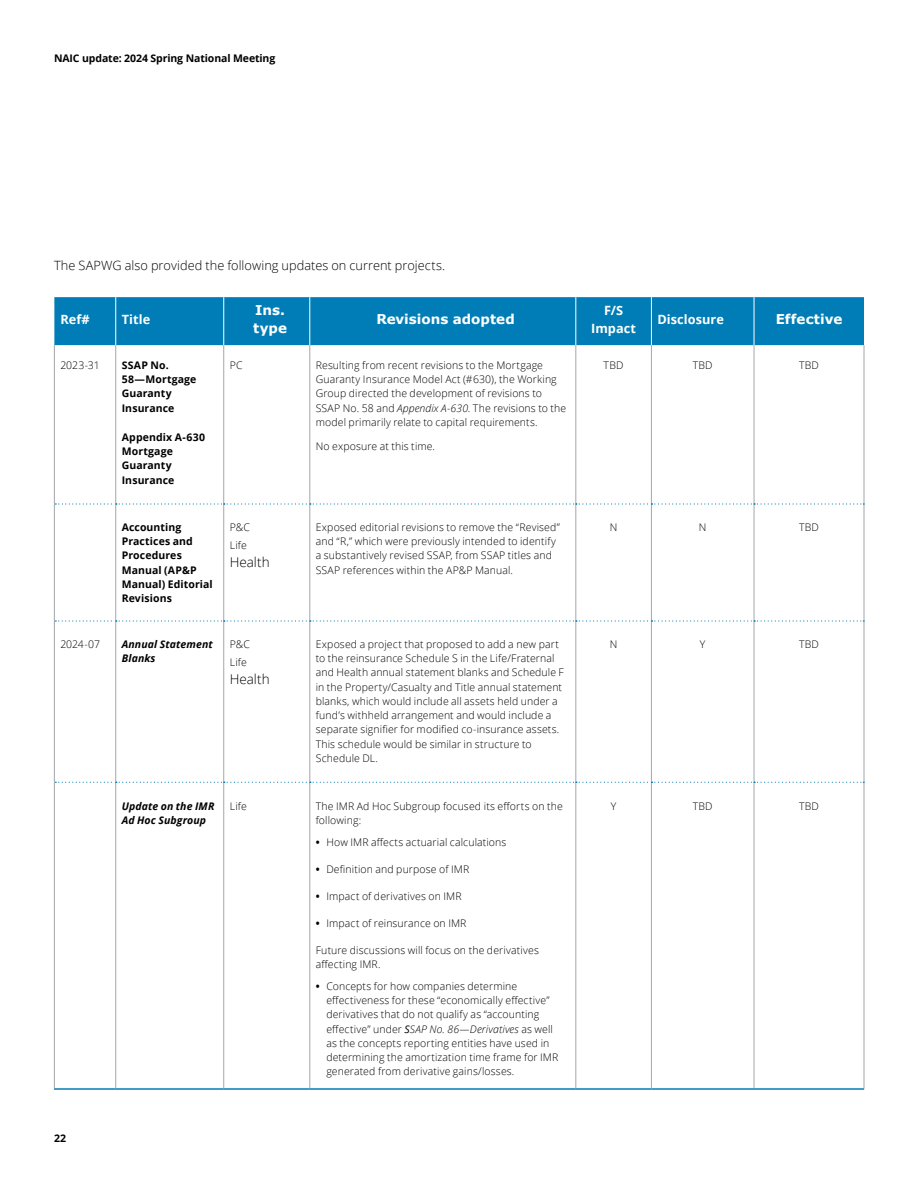
<style>
.page{position:relative;width:918px;height:1188px;background:#fff}
.page>*{position:absolute;margin:0;border:0;box-sizing:border-box;transform-origin:0 0}
.t1{font:700 13.5px/18px "Verdana";letter-spacing:.005em;color:#fff}
.t2{font:300 13.5px "Open Sans";color:#000}
.t3{font:300 12.75px "Open Sans";letter-spacing:.005em;color:#000}
.t4{font:700 12.75px/18px "Open Sans";letter-spacing:.005em;color:#fff;text-align:center}
.t5{font:300 10.5px/14.2px "Open Sans";letter-spacing:.01em;color:#000}
.t6{font:700 10.5px/14.2px "Open Sans";letter-spacing:.005em;color:#000}
.t7{font:italic 700 10.5px/14.2px "Open Sans";letter-spacing:.01em;color:#000}
.s1{font-style:italic}
.s2{font-weight:700}
.s3{font-weight:400;font-style:italic}
</style>
<div class="page">
<div style="left:54px;top:297px;width:810px;height:48px;background:#007db6"></div>
<hr style="left:115px;top:297px;width:1px;height:48px;background:#fff">
<hr style="left:223px;top:297px;width:1px;height:48px;background:#fff">
<hr style="left:309px;top:297px;width:1px;height:48px;background:#fff">
<hr style="left:575px;top:297px;width:1px;height:48px;background:#fff">
<hr style="left:651px;top:297px;width:1px;height:48px;background:#fff">
<hr style="left:754px;top:297px;width:1px;height:48px;background:#fff">
<hr style="left:115px;top:345px;width:1px;height:158px;background:#a3a7a9">
<hr style="left:223px;top:345px;width:1px;height:158px;background:#a3a7a9">
<hr style="left:310px;top:345px;width:1px;height:158px;background:#a3a7a9">
<hr style="left:576px;top:345px;width:1px;height:158px;background:#a3a7a9">
<hr style="left:651px;top:345px;width:1px;height:158px;background:#a3a7a9">
<hr style="left:754px;top:345px;width:1px;height:158px;background:#a3a7a9">
<hr style="left:864px;top:345px;width:1px;height:159px;background:#a3a7a9">
<hr style="left:115px;top:505px;width:1px;height:115px;background:#a3a7a9">
<hr style="left:223px;top:505px;width:1px;height:115px;background:#a3a7a9">
<hr style="left:310px;top:505px;width:1px;height:115px;background:#a3a7a9">
<hr style="left:576px;top:505px;width:1px;height:115px;background:#a3a7a9">
<hr style="left:651px;top:505px;width:1px;height:115px;background:#a3a7a9">
<hr style="left:754px;top:505px;width:1px;height:115px;background:#a3a7a9">
<hr style="left:864px;top:504px;width:1px;height:117px;background:#a3a7a9">
<hr style="left:115px;top:622px;width:1px;height:160px;background:#a3a7a9">
<hr style="left:223px;top:622px;width:1px;height:160px;background:#a3a7a9">
<hr style="left:310px;top:622px;width:1px;height:160px;background:#a3a7a9">
<hr style="left:576px;top:622px;width:1px;height:160px;background:#a3a7a9">
<hr style="left:651px;top:622px;width:1px;height:160px;background:#a3a7a9">
<hr style="left:754px;top:622px;width:1px;height:160px;background:#a3a7a9">
<hr style="left:864px;top:621px;width:1px;height:161px;background:#a3a7a9">
<hr style="left:115px;top:783px;width:1px;height:305px;background:#a3a7a9">
<hr style="left:223px;top:783px;width:1px;height:305px;background:#a3a7a9">
<hr style="left:310px;top:783px;width:1px;height:305px;background:#a3a7a9">
<hr style="left:576px;top:783px;width:1px;height:305px;background:#a3a7a9">
<hr style="left:651px;top:783px;width:1px;height:305px;background:#a3a7a9">
<hr style="left:754px;top:783px;width:1px;height:305px;background:#a3a7a9">
<hr style="left:864px;top:782px;width:1px;height:306px;background:#a3a7a9">
<hr style="left:54px;top:1088px;width:62px;height:2px;background:#057cb0">
<hr style="left:116px;top:1088px;width:108px;height:2px;background:#057cb0">
<hr style="left:224px;top:1088px;width:86px;height:2px;background:#057cb0">
<hr style="left:310px;top:1088px;width:266px;height:2px;background:#057cb0">
<hr style="left:576px;top:1088px;width:75px;height:2px;background:#057cb0">
<hr style="left:651px;top:1088px;width:103px;height:2px;background:#057cb0">
<hr style="left:754px;top:1088px;width:110px;height:2px;background:#057cb0">
<hr style="left:54px;top:345px;width:1px;height:159px;background:#a3a7a9">
<hr style="left:54px;top:504px;width:1px;height:117px;background:#a3a7a9">
<hr style="left:54px;top:621px;width:1px;height:161px;background:#a3a7a9">
<hr style="left:54px;top:782px;width:1px;height:306px;background:#a3a7a9">
<svg style="left:55px;top:503px;width:809px;height:2px"></svg>
<svg style="left:55px;top:620px;width:809px;height:2px"></svg>
<svg style="left:55px;top:782px;width:809px;height:1px"></svg>
<p class="t6" style="left:54px;top:51px;width:223px">NAIC update: 2024 Spring National Meeting</p>
<p class="t3" style="left:54px;top:257px;width:393px">The SAPWG also provided the following updates on current projects.</p>
<p class="t4" style="left:60px;top:310px;width:31px">Ref#</p>
<p class="t4" style="left:122px;top:310px;width:30px">Title</p>
<p class="t1" style="left:253px;top:301px;width:35px">Ins. type</p>
<p class="t1" style="left:376px;top:310px;width:140px">Revisions adopted</p>
<p class="t4" style="left:591px;top:301px;width:46px">F/S<br>Impact</p>
<p class="t4" style="left:657px;top:310px;width:68px">Disclosure</p>
<p class="t1" style="left:776px;top:310px;width:68px">Effective</p>
<p class="t5" style="left:60px;top:358px;width:41px">2023-31</p>
<p class="t6" style="left:122px;top:358px;width:76px">SSAP No.<br>58—Mortgage<br>Guaranty<br>Insurance</p>
<p class="t6" style="left:122px;top:430px;width:85px">Appendix A-630<br>Mortgage<br>Guaranty<br>Insurance</p>
<p class="t5" style="left:230px;top:358px;width:14px">PC</p>
<p class="t5" style="left:316px;top:358px;width:252px">Resulting from recent revisions to the Mortgage Guaranty Insurance Model Act (#630), the Working Group directed the development of revisions to SSAP No. 58 and <span class="s1">Appendix A-630</span>. The revisions to the model primarily relate to capital requirements.</p>
<p class="t5" style="left:316px;top:439px;width:121px">No exposure at this time.</p>
<p class="t5" style="left:604px;top:358px;width:21px">TBD</p>
<p class="t5" style="left:693px;top:358px;width:21px">TBD</p>
<p class="t5" style="left:799px;top:358px;width:21px">TBD</p>
<p class="t6" style="left:122px;top:520px;width:93px">Accounting<br>Practices and<br>Procedures<br>Manual (AP&amp;P<br>Manual) Editorial<br>Revisions</p>
<p class="t5" style="left:230px;top:518px;width:22px;line-height:18px">P&amp;C<br>Life</p>
<p class="t2" style="left:230px;top:553px;width:41px">Health</p>
<p class="t5" style="left:60px;top:637px;width:41px">2024-07</p>
<p class="t7" style="left:122px;top:637px;width:93px">Annual Statement<br>Blanks</p>
<p class="t5" style="left:230px;top:635px;width:22px;line-height:18px">P&amp;C<br>Life</p>
<p class="t2" style="left:230px;top:670px;width:41px">Health</p>
<p class="t5" style="left:316px;top:520px;width:246px">Exposed editorial revisions to remove the “Revised” and “R,” which were previously intended to identify a substantively revised SSAP, from SSAP titles and SSAP references within the AP&amp;P Manual.</p>
<p class="t5" style="left:610px;top:520px;width:9px">N</p>
<p class="t5" style="left:699px;top:520px;width:9px">N</p>
<p class="t5" style="left:799px;top:520px;width:21px">TBD</p>
<p class="t5" style="left:316px;top:637px;width:250px">Exposed a project that proposed to add a new part to the reinsurance Schedule S in the Life/Fraternal and Health annual statement blanks and Schedule F in the Property/Casualty and Title annual statement blanks, which would include all assets held under a fund’s withheld arrangement and would include a separate signifier for modified co-insurance assets.<br>This schedule would be similar in structure to Schedule DL.</p>
<p class="t5" style="left:610px;top:637px;width:9px">N</p>
<p class="t5" style="left:700px;top:637px;width:7px">Y</p>
<p class="t5" style="left:799px;top:637px;width:21px">TBD</p>
<p class="t6" style="left:54px;top:1131px;width:13px">22</p>
<p class="t7" style="left:122px;top:799px;width:94px">Update on the IMR<br>Ad Hoc Subgroup</p>
<p class="t5" style="left:230px;top:799px;width:19px">Life</p>
<p class="t5" style="left:316px;top:799px;width:249px">The IMR Ad Hoc Subgroup focused its efforts on the following:</p>
<p class="t5" style="left:316px;top:835px;width:192px"><span class="s2">•</span> How IMR affects actuarial calculations</p>
<p class="t5" style="left:316px;top:862px;width:155px"><span class="s2">•</span> Definition and purpose of IMR</p>
<p class="t5" style="left:316px;top:889px;width:147px"><span class="s2">•</span> Impact of derivatives on IMR</p>
<p class="t5" style="left:316px;top:916px;width:152px"><span class="s2">•</span> Impact of reinsurance on IMR</p>
<p class="t5" style="left:316px;top:943px;width:225px">Future discussions will focus on the derivatives affecting IMR.</p>
<p class="t5" style="left:326px;top:979px;width:233px;text-indent:-11px"><span class="s2">•</span> Concepts for how companies determine effectiveness for these “economically effective” derivatives that do not qualify as “accounting effective” under <span class="s3">S</span><span class="s1">SAP No. 86—Derivatives</span> as well as the concepts reporting entities have used in determining the amortization time frame for IMR generated from derivative gains/losses.</p>
<p class="t5" style="left:611px;top:799px;width:7px">Y</p>
<p class="t5" style="left:693px;top:799px;width:21px">TBD</p>
<p class="t5" style="left:799px;top:799px;width:21px">TBD</p>
</div>
